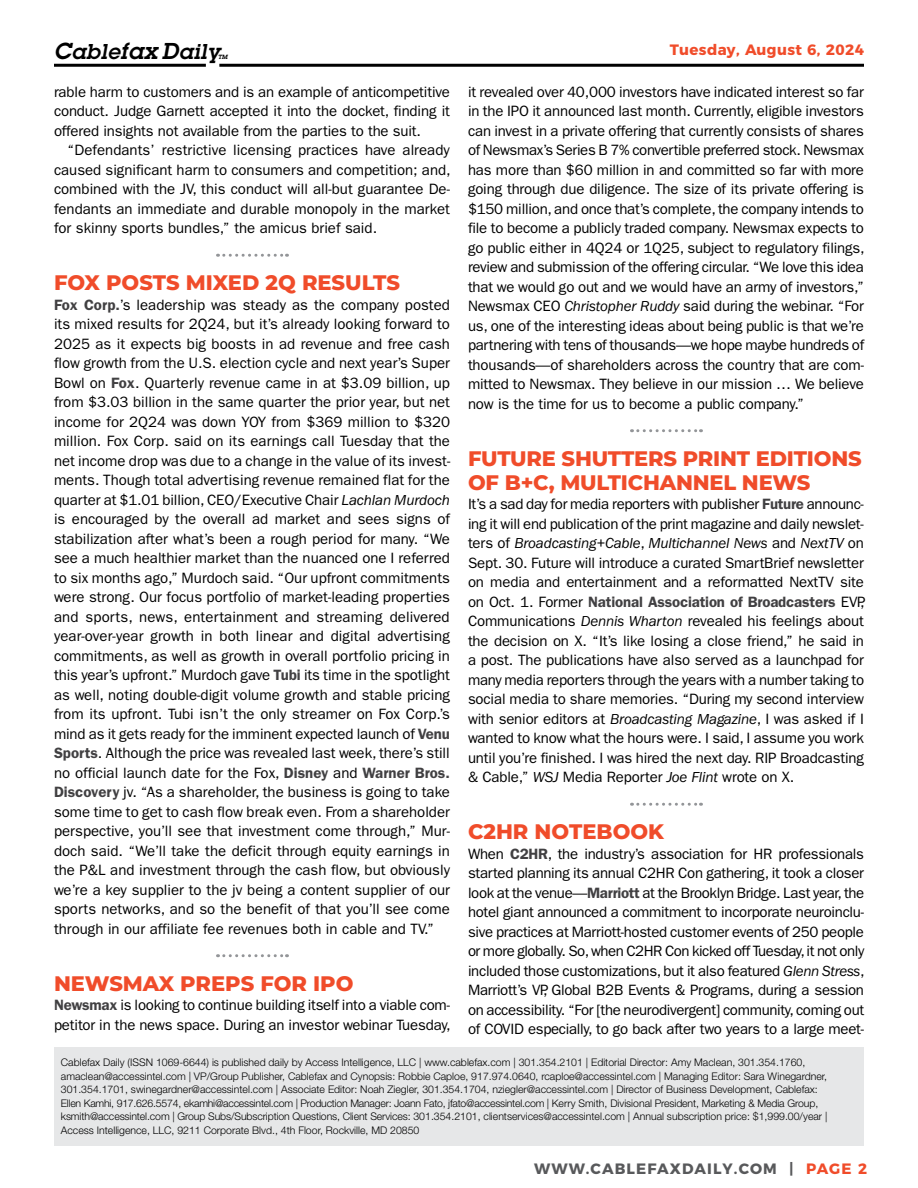
<style>
.page{position:relative;width:918px;height:1188px;background:#fff}
.page>*{position:absolute;margin:0;border:0;box-sizing:border-box;transform-origin:0 0}
.t1{font:800 21px/24px "Montserrat";letter-spacing:-.01em;color:#f04c2a}
.t2{font:italic 600 21px "Lubalin Graph Std";letter-spacing:.03em;color:#000}
.t3{font:15px/19.5px "ITC Franklin Gothic Std";letter-spacing:-.01em;color:#000;text-align:justify}
.t4{font:700 15px "Montserrat";letter-spacing:.075em;color:#58595b}
.t5{font:700 15px "Montserrat";letter-spacing:.025em;color:#f04c2a}
.t6{font:300 10.5px/13.5px "Helvetica Neue LT Std";color:#000}
.t7{font:italic 600 6px "Lubalin Graph Std";color:#000}
.s1{font-size:22.5px}
.s2{font-weight:600;color:#414042}
.s3{font-style:italic}
.s4{color:#f04c2a}
</style>
<div class="page">
<div style="left:54px;top:1047px;width:810px;height:98px;background:#e6e7e8"></div>
<hr style="left:219px;top:64px;width:645px;height:3px;background:#000">
<hr style="left:54px;top:64px;width:152px;height:3px;background:#000">
<svg style="left:218px;top:254px;width:69px;height:3px"></svg>
<svg style="left:218px;top:954px;width:69px;height:3px"></svg>
<svg style="left:632px;top:429px;width:69px;height:3px"></svg>
<svg style="left:632px;top:803px;width:69px;height:3px"></svg>
<h1 class="t2" style="left:54px;top:38px;width:167px"><span class="s1">C</span>able<span class="s1">fax D</span>aily</h1>
<p class="t7" style="left:218px;top:53px;width:11px">TM</p>
<p class="t5" style="left:670px;top:38px;width:196px">Tuesday, August 6, 2024</p>
<p class="t3" style="left:54px;top:82px;width:398px">rable harm to customers and is an example of anticompetitive conduct. Judge Garnett accepted it into the docket, finding it offered insights not available from the parties to the suit.</p>
<p class="t3" style="left:54px;top:141px;width:398px;text-indent:14px">“Defendants’ restrictive licensing practices have already caused significant harm to consumers and competition; and, combined with the JV, this conduct will all-but guarantee De&shy;fendants an immediate and durable monopoly in the market for skinny sports bundles,” the amicus brief said.</p>
<h1 class="t1" style="left:54px;top:270px;width:348px">FOX POSTS MIXED 2Q RESULTS</h1>
<p class="t3" style="left:54px;top:295px;width:398px"><span class="s2">Fox Corp.</span>’s leadership was steady as the company posted its mixed results for 2Q24, but it’s already looking forward to 2025 as it expects big boosts in ad revenue and free cash flow growth from the U.S. election cycle and next year’s Super Bowl on <span class="s2">Fox</span>. Quarterly revenue came in at $3.09 billion, up from $3.03 billion in the same quarter the prior year, but net income for 2Q24 was down YOY from $369 million to $320 million. Fox Corp. said on its earnings call Tuesday that the net income drop was due to a change in the value of its invest&shy;ments. Though total advertising revenue remained flat for the quarter at $1.01 billion, CEO/Executive Chair <span class="s3">Lachlan Murdoch </span>is encouraged by the overall ad market and sees signs of stabilization after what’s been a rough period for many. “We see a much healthier market than the nuanced one I referred to six months ago,” Murdoch said. “Our upfront commitments were strong. Our focus portfolio of market-leading properties and sports, news, entertainment and streaming delivered year-over-year growth in both linear and digital advertising commitments, as well as growth in overall portfolio pricing in this year’s upfront.” Murdoch gave <span class="s2">Tubi</span> its time in the spotlight as well, noting double-digit volume growth and stable pricing from its upfront. Tubi isn’t the only streamer on Fox Corp.’s mind as it gets ready for the imminent expected launch of <span class="s2">Venu Sports</span>. Although the price was revealed last week, there’s still no official launch date for the Fox, <span class="s2">Disney</span> and <span class="s2">Warner Bros.<br>Discovery</span> jv. “As a shareholder, the business is going to take some time to get to cash flow break even. From a shareholder perspective, you’ll see that investment come through,” Mur&shy;doch said. “We’ll take the deficit through equity earnings in the P&amp;L and investment through the cash flow, but obviously we’re a key supplier to the jv being a content supplier of our sports networks, and so the benefit of that you’ll see come through in our affiliate fee revenues both in cable and TV.”</p>
<h1 class="t1" style="left:54px;top:970px;width:301px">NEWSMAX PREPS FOR IPO</h1>
<p class="t3" style="left:54px;top:996px;width:398px"><span class="s2">Newsmax</span> is looking to continue building itself into a viable com&shy;petitor in the news space. During an investor webinar Tuesday,</p>
<p class="t3" style="left:468px;top:82px;width:398px">it revealed over 40,000 investors have indicated interest so far in the IPO it announced last month. Currently, eligible investors can invest in a private offering that currently consists of shares of Newsmax’s Series B 7% convertible preferred stock. Newsmax has more than $60 million in and committed so far with more going through due diligence. The size of its private offering is $150 million, and once that’s complete, the company intends to file to become a publicly traded company. Newsmax expects to go public either in 4Q24 or 1Q25, subject to regulatory filings, review and submission of the offering circular. “We love this idea that we would go out and we would have an army of investors,” Newsmax CEO <span class="s3">Christopher Ruddy</span> said during the webinar. “For us, one of the interesting ideas about being public is that we’re partnering with tens of thousands—we hope maybe hundreds of thousands—of shareholders across the country that are com&shy;mitted to Newsmax. They believe in our mission … We believe now is the time for us to become a public company.”</p>
<h1 class="t1" style="left:468px;top:445px;width:395px">FUTURE SHUTTERS PRINT EDITIONS<br>OF B+C, MULTICHANNEL NEWS</h1>
<p class="t3" style="left:468px;top:495px;width:399px;text-align:left">It’s a sad day for media reporters with publisher <span class="s2">Future</span> announc&shy;ing it will end publication of the print magazine and daily newslet&shy;ters of <span class="s3">Broadcasting+Cable</span>, <span class="s3">Multichannel News</span> and <span class="s3">NextTV</span> on Sept. 30. Future will introduce a curated SmartBrief newsletter on media and entertainment and a reformatted NextTV site on Oct. 1. Former <span class="s2">National Association of Broadcasters</span> EVP, Communications <span class="s3">Dennis Wharton</span> revealed his feelings about the decision on X. “It’s like losing a close friend,” he said in a post. The publications have also served as a launchpad for many media reporters through the years with a number taking to social media to share memories. “During my second interview with senior editors at <span class="s3">Broadcasting Magazine</span>, I was asked if I wanted to know what the hours were. I said, I assume you work until you’re finished. I was hired the next day. RIP Broadcasting &amp; Cable,” <span class="s3">WSJ</span> Media Reporter <span class="s3">Joe Flint</span> wrote on X.</p>
<h1 class="t1" style="left:468px;top:819px;width:198px">C2HR NOTEBOOK</h1>
<p class="t3" style="left:468px;top:844px;width:398px">When <span class="s2">C2HR</span>, the industry’s association for HR professionals started planning its annual C2HR Con gathering, it took a closer look at the venue—<span class="s2">Marriott</span> at the Brooklyn Bridge. Last year, the hotel giant announced a commitment to incorporate neuroinclu&shy;sive practices at Marriott-hosted customer events of 250 people or more globally. So, when C2HR Con kicked off Tuesday, it not only included those customizations, but it also featured <span class="s3">Glenn Stress</span>, Marriott’s VP, Global B2B Events &amp; Programs, during a session on accessibility. “For [the neurodivergent] community, coming out of COVID especially, to go back after two years to a large meet-</p>
<p class="t6" style="left:61px;top:1055px;width:768px">Cablefax Daily (ISSN 1069-6644) is published daily by Access Intelligence, LLC | www.cablefax.com | 301.354.2101 | Editorial Director: Amy Maclean, 301.354.1760, amaclean@accessintel.com | VP/Group Publisher, Cablefax and Cynopsis: Robbie Caploe, 917.974.0640, rcaploe@accessintel.com | Managing Editor: Sara Winegardner, 301.354.1701, swinegardner@accessintel.com | Associate Editor: Noah Ziegler, 301.354.1704, nziegler@accessintel.com | Director of Business Development, Cablefax:<br>Ellen Kamhi, 917.626.5574, ekamhi@accessintel.com | Production Manager: Joann Fato, jfato@accessintel.com | Kerry Smith, Divisional President, Marketing &amp; Media Group, ksmith@accessintel.com | Group Subs/Subscription Questions, Client Services: 301.354.2101, clientservices@accessintel.com | Annual subscription price: $1,999.00/year | Access Intelligence, LLC, 9211 Corporate Blvd., 4th Floor, Rockville, MD 20850</p>
<p class="t4" style="left:534px;top:1156px;width:335px">WWW.CABLEFAXDAILY.COM | <span class="s4">PAGE 2</span></p>
</div>
